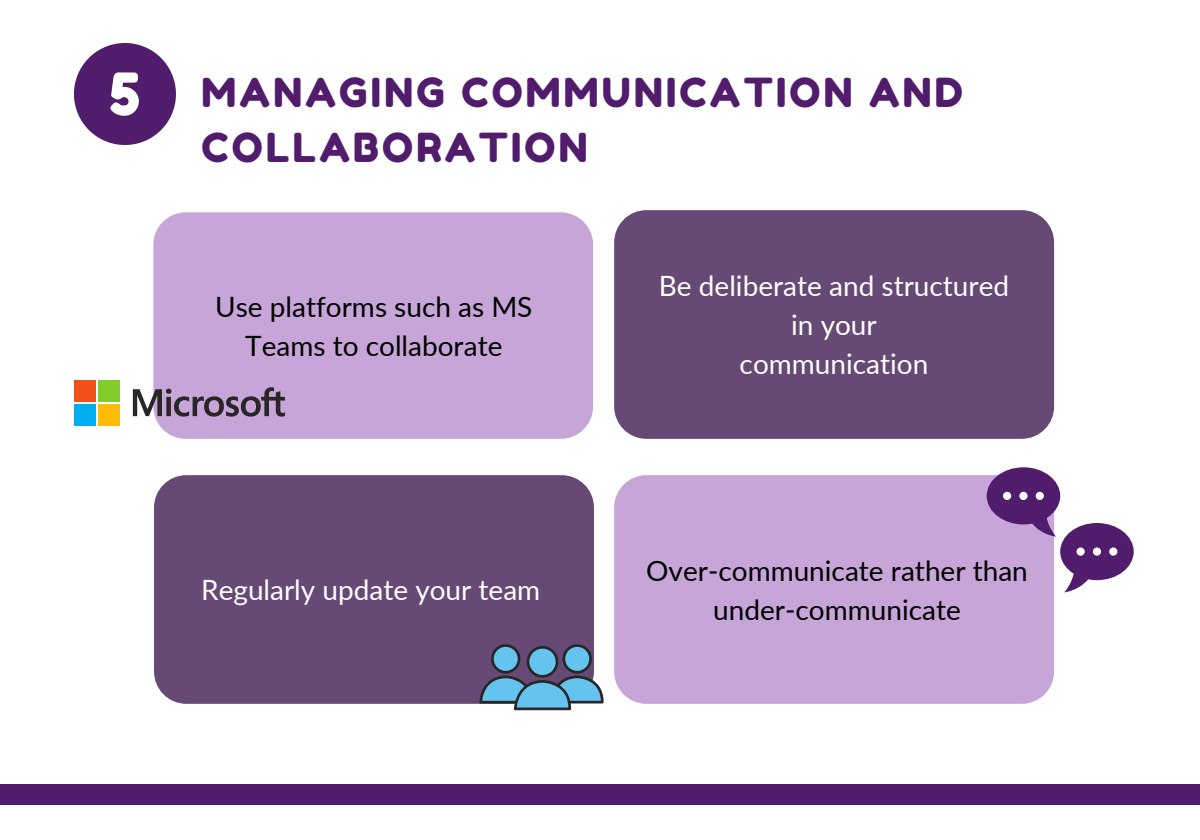
<style>
.page{position:relative;width:1200px;height:840px;background:#fff}
.page>*{position:absolute;margin:0;border:0;box-sizing:border-box;transform-origin:0 0}
.t1{font:57.8px "Fredoka One";color:#fff}
.t2{font:40px/55.6px "Fredoka One";letter-spacing:.08em;color:#511c6c}
.t3{font:28px/39px "Lato";color:#000;text-align:center}
.t4{font:28px/39px "Lato";color:#fff;text-align:center}
</style>
<div class="page">
<svg style="left:74px;top:43px;width:102px;height:102px"></svg>
<div style="left:0;top:784px;width:1200px;height:21px;background:#511c6c"></div>
<div style="left:153px;top:212px;width:440px;height:227px;background:#c7a5d8;border-radius:32px"></div>
<div style="left:614px;top:210px;width:440px;height:229px;background:#664974;border-radius:32px"></div>
<div style="left:154px;top:475px;width:440px;height:229px;background:#664974;border-radius:32px"></div>
<div style="left:614px;top:475px;width:440px;height:229px;background:#c7a5d8;border-radius:32px"></div>
<svg style="left:987px;top:467px;width:147px;height:125px"></svg>
<svg style="left:479px;top:644px;width:125px;height:66px"></svg>
<svg style="left:133px;top:387px;width:152px;height:30px"></svg>
<div style="left:74px;top:380px;width:22px;height:22px;background:#f1511b"></div>
<div style="left:98px;top:380px;width:21px;height:22px;background:#80cc28"></div>
<div style="left:74px;top:404px;width:22px;height:21px;background:#00adef"></div>
<div style="left:98px;top:404px;width:21px;height:21px;background:#fbbc09"></div>
<h1 class="t1" style="left:110px;top:59px;width:32px">5</h1>
<h2 class="t2" style="left:202px;top:64px;width:763px">MANAGING COMMUNICATION AND<br>COLLABORATION</h2>
<p class="t3" style="left:215px;top:286px;width:319px">Use platforms such as MS<br>Teams to collaborate</p>
<p class="t4" style="left:659px;top:266px;width:352px">Be deliberate and structured in your<br>communication</p>
<p class="t4" style="left:201px;top:570px;width:341px">Regularly update your team</p>
<p class="t3" style="left:646px;top:550px;width:383px">Over-communicate rather than under-communicate</p>
</div>
